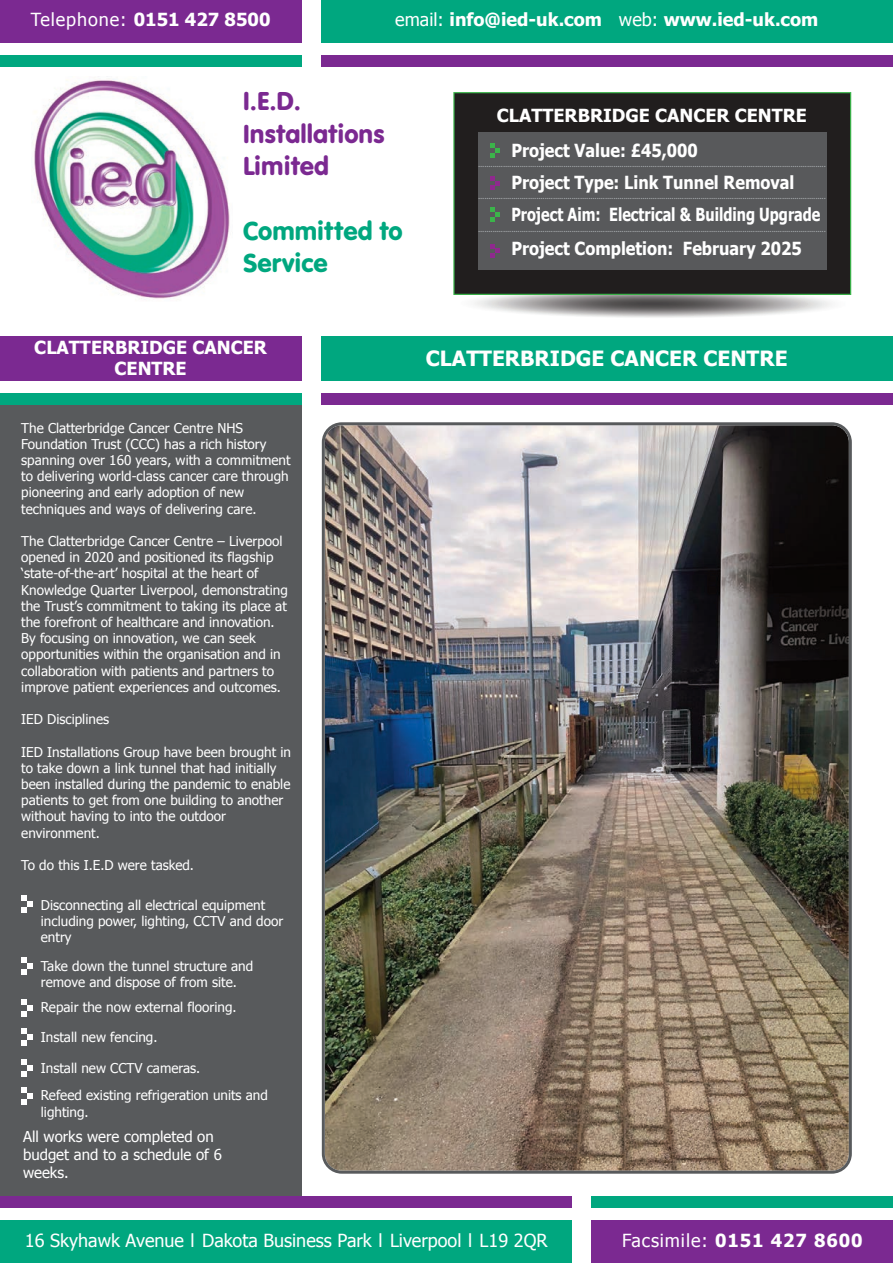
<style>
.page{position:relative;width:893px;height:1263px;background:#fff}
.page>*{position:absolute;margin:0;border:0;box-sizing:border-box;transform-origin:0 0}
.t1{font:27px/32.4px "VAG Rundschrift D";color:#7b2991}
.t2{font:27px/32.4px "VAG Rundschrift D";color:#00a77f}
.t3{font:700 21px "Tahoma";color:#fff}
.t4{font:700 18px/21.6px "Tahoma";color:#fff;text-align:center}
.t5{font:700 18px/33.3px "Tahoma";color:#fff;scale:.9 1}
.t6{font:18px "Tahoma";color:#fff}
.t7{font:700 18px "Tahoma";letter-spacing:.05em;color:#fff}
.t8{font:15px/18px "Tahoma";color:#fff}
.t9{font:13.5px/16.2px "Tahoma";color:#fff}
.t10{font:10.05px "Myriad Pro";color:#a5a8ab}
.s1{font-weight:400}
</style>
<div class="page">
<div style="left:0;top:402px;width:302px;height:798px;background:#585a5c"></div>
<img style="left:33px;top:79px;width:197px;height:220px">
<div style="left:0;top:0;width:302px;height:43px;background:#7b2991"></div>
<div style="left:0;top:55px;width:302px;height:12px;background:#00a77f"></div>
<div style="left:321px;top:55px;width:572px;height:12px;background:#7b2991"></div>
<div style="left:322px;top:0;width:571px;height:43px;background:#00a77f"></div>
<div style="left:591px;top:1220px;width:302px;height:43px;background:#7b2991"></div>
<div style="left:591px;top:1196px;width:302px;height:12px;background:#00a77f"></div>
<div style="left:0;top:1196px;width:571px;height:12px;background:#7b2991"></div>
<div style="left:0;top:1220px;width:571px;height:43px;background:#00a77f"></div>
<img style="left:474px;top:295px;width:357px;height:23px">
<div style="left:453px;top:92px;width:398px;height:203px;background:#211e1e"></div>
<div style="left:478px;top:132px;width:348px;height:138px;background:#58595b"></div>
<svg style="left:490px;top:143px;width:10px;height:15px"></svg>
<svg style="left:490px;top:176px;width:10px;height:14px"></svg>
<svg style="left:490px;top:207px;width:10px;height:15px"></svg>
<svg style="left:490px;top:244px;width:10px;height:14px"></svg>
<div style="left:0;top:337px;width:302px;height:44px;background:#7b2991"></div>
<div style="left:0;top:394px;width:302px;height:11px;background:#00a77f"></div>
<div style="left:321px;top:394px;width:572px;height:11px;background:#7b2991"></div>
<div style="left:322px;top:337px;width:571px;height:44px;background:#00a77f"></div>
<svg style="left:21px;top:895px;width:12px;height:18px"></svg>
<svg style="left:21px;top:957px;width:12px;height:18px"></svg>
<svg style="left:21px;top:999px;width:12px;height:18px"></svg>
<svg style="left:21px;top:1028px;width:12px;height:18px"></svg>
<svg style="left:21px;top:1059px;width:12px;height:18px"></svg>
<svg style="left:21px;top:1087px;width:12px;height:18px"></svg>
<img style="left:322px;top:422px;width:530px;height:752px">
<h3 class="t4" style="left:31px;top:8px;width:241px"><span class="s1">Telephone:</span> 0151 427 8500</h3>
<h3 class="t4" style="left:395px;top:8px;width:425px"><span class="s1">email:</span> info@ied-uk.com <span class="s1">web:</span> www.ied-uk.com</h3>
<h1 class="t1" style="left:243px;top:85px;width:143px">I.E.D.<br>Installations<br>Limited</h1>
<h1 class="t2" style="left:243px;top:214px;width:161px">Committed to<br>Service</h1>
<h3 class="t4" style="left:511px;top:97px;width:297px;line-height:35.1px;text-align:left;text-indent:-14px">CLATTERBRIDGE CANCER CENTRE<br>Project Value: £45,000</h3>
<h3 class="t5" style="left:511px;top:165px;width:345px">Project Type: Link Tunnel Removal<br>Project Aim: Electrical &amp; Building Upgrade<br>Project Completion: February 2025</h3>
<p class="t10" style="left:478px;top:157px;width:349px">.......................................................................................................................................................................</p>
<p class="t10" style="left:478px;top:190px;width:349px">.......................................................................................................................................................................</p>
<p class="t10" style="left:478px;top:223px;width:349px">.......................................................................................................................................................................</p>
<h3 class="t4" style="left:34px;top:336px;width:234px">CLATTERBRIDGE CANCER<br>CENTRE</h3>
<p class="t9" style="left:21px;top:419px;width:271px">The Clatterbridge Cancer Centre NHS Foundation Trust (CCC) has a rich history spanning over 160 years, with a commitment to delivering world-class cancer care through pioneering and early adoption of new techniques and ways of delivering care.</p>
<p class="t9" style="left:21px;top:532px;width:268px">The Clatterbridge Cancer Centre – Liverpool opened in 2020 and positioned its flagship ‘state-of-the-art’ hospital at the heart of Knowledge Quarter Liverpool, demonstrating the Trust’s commitment to taking its place at the forefront of healthcare and innovation.<br>By focusing on innovation, we can seek opportunities within the organisation and in collaboration with patients and partners to improve patient experiences and outcomes.</p>
<p class="t9" style="left:21px;top:711px;width:89px">IED Disciplines</p>
<p class="t9" style="left:21px;top:743px;width:271px">IED Installations Group have been brought in to take down a link tunnel that had initially been installed during the pandemic to enable patients to get from one building to another without having to into the outdoor environment.</p>
<p class="t9" style="left:21px;top:856px;width:174px">To do this I.E.D were tasked.</p>
<p class="t9" style="left:41px;top:896px;width:244px">Disconnecting all electrical equipment including power, lighting, CCTV and door entry</p>
<p class="t9" style="left:41px;top:957px;width:214px">Take down the tunnel structure and remove and dispose of from site.</p>
<p class="t9" style="left:41px;top:999px;width:197px">Repair the now external flooring.</p>
<p class="t9" style="left:41px;top:1029px;width:118px">Install new fencing.</p>
<p class="t9" style="left:41px;top:1055px;width:229px;line-height:26.8px">Install new CCTV cameras.<br>Refeed existing refrigeration units and</p>
<p class="t9" style="left:41px;top:1103px;width:49px">lighting.</p>
<p class="t8" style="left:23px;top:1127px;width:200px">All works were completed on budget and to a schedule of 6 weeks.</p>
<h2 class="t3" style="left:426px;top:344px;width:363px">CLATTERBRIDGE CANCER CENTRE</h2>
<h3 class="t6" style="left:25px;top:1229px;width:524px">16 Skyhawk Avenue l Dakota Business Park l Liverpool l L19 2QR</h3>
<h3 class="t7" style="left:622px;top:1229px;width:242px"><span class="s1">Facsimile:</span> 0151 427 8600</h3>
</div>
